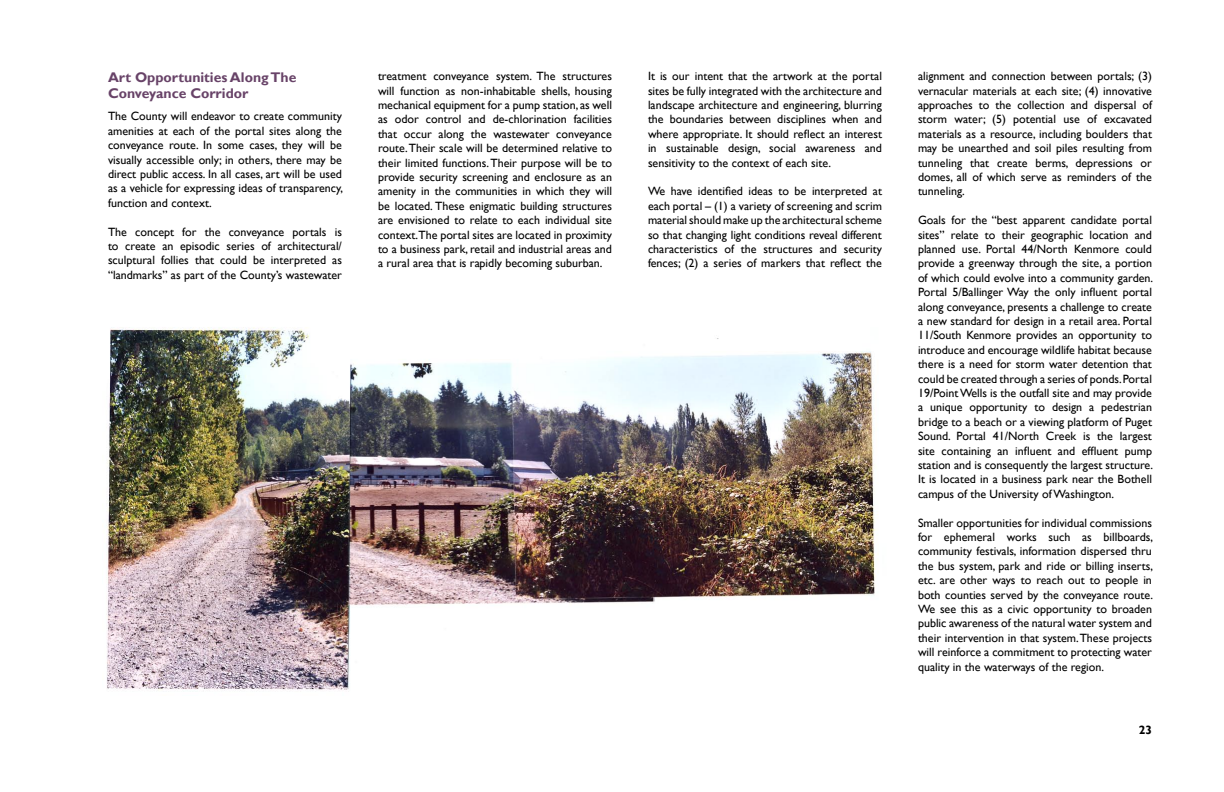
<style>
.page{position:relative;width:1224px;height:792px;background:#fff}
.page>*{position:absolute;margin:0;border:0;box-sizing:border-box;transform-origin:0 0}
.t1{font:700 14px/16.8px "Gill Sans";color:#684368}
.t2{font:12px/14.4px "Gill Sans";color:#000;text-align:justify}
.t3{font:700 12px "Gill Sans";color:#000}
</style>
<div class="page">
<img style="left:107px;top:327px;width:771px;height:364px">
<p class="t1" style="left:108px;top:69px;width:190px">Art Opportunities Along The<br>Conveyance Corridor</p>
<p class="t2" style="left:108px;top:109px;width:237px">The County will endeavor to create community amenities at each of the portal sites along the conveyance route. In some cases, they will be visually accessible only; in others, there may be direct public access. In all cases, art will be used as a vehicle for expressing ideas of transparency, function and context.</p>
<p class="t2" style="left:108px;top:225px;width:236px">The concept for the conveyance portals is to create an episodic series of architectural/ sculptural follies that could be interpreted as “landmarks” as part of the County’s wastewater</p>
<p class="t2" style="left:378px;top:69px;width:236px">treatment conveyance system. The structures will function as non-inhabitable shells, housing mechanical equipment for a pump station, as well as odor control and de-chlorination facilities that occur along the wastewater conveyance route. Their scale will be determined relative to their limited functions. Their purpose will be to provide security screening and enclosure as an amenity in the communities in which they will be located. These enigmatic building structures are envisioned to relate to each individual site context.The portal sites are located in proximity to a business park, retail and industrial areas and a rural area that is rapidly becoming suburban.</p>
<p class="t2" style="left:648px;top:69px;width:236px">It is our intent that the artwork at the portal sites be fully integrated with the architecture and landscape architecture and engineering, blurring the boundaries between disciplines when and where appropriate. It should reflect an interest in sustainable design, social awareness and sensitivity to the context of each site.</p>
<p class="t2" style="left:648px;top:184px;width:236px">We have identified ideas to be interpreted at each portal – (1) a variety of screening and scrim material should make up the architectural scheme so that changing light conditions reveal different characteristics of the structures and security fences; (2) a series of markers that reflect the</p>
<p class="t2" style="left:918px;top:69px;width:236px">alignment and connection between portals; (3) vernacular materials at each site; (4) innovative approaches to the collection and dispersal of storm water; (5) potential use of excavated materials as a resource, including boulders that may be unearthed and soil piles resulting from tunneling that create berms, depressions or domes, all of which serve as reminders of the tunneling.</p>
<p class="t2" style="left:918px;top:213px;width:237px">Goals for the “best apparent candidate portal sites” relate to their geographic location and planned use. Portal 44/North Kenmore could provide a greenway through the site, a portion of which could evolve into a community garden.<br>Portal 5/Ballinger Way the only influent portal along conveyance, presents a challenge to create a new standard for design in a retail area. Portal 11/South Kenmore provides an opportunity to introduce and encourage wildlife habitat because there is a need for storm water detention that could be created through a series of ponds. Portal 19/Point Wells is the outfall site and may provide a unique opportunity to design a pedestrian bridge to a beach or a viewing platform of Puget Sound. Portal 41/North Creek is the largest site containing an influent and effluent pump station and is consequently the largest structure.<br>It is located in a business park near the Bothell campus of the University of Washington.</p>
<p class="t2" style="left:918px;top:516px;width:237px">Smaller opportunities for individual commissions for ephemeral works such as billboards, community festivals, information dispersed thru the bus system, park and ride or billing inserts, etc. are other ways to reach out to people in both counties served by the conveyance route.<br>We see this as a civic opportunity to broaden public awareness of the natural water system and their intervention in that system. These projects will reinforce a commitment to protecting water quality in the waterways of the region.</p>
<p class="t3" style="left:1139px;top:723px;width:15px">23</p>
</div>
